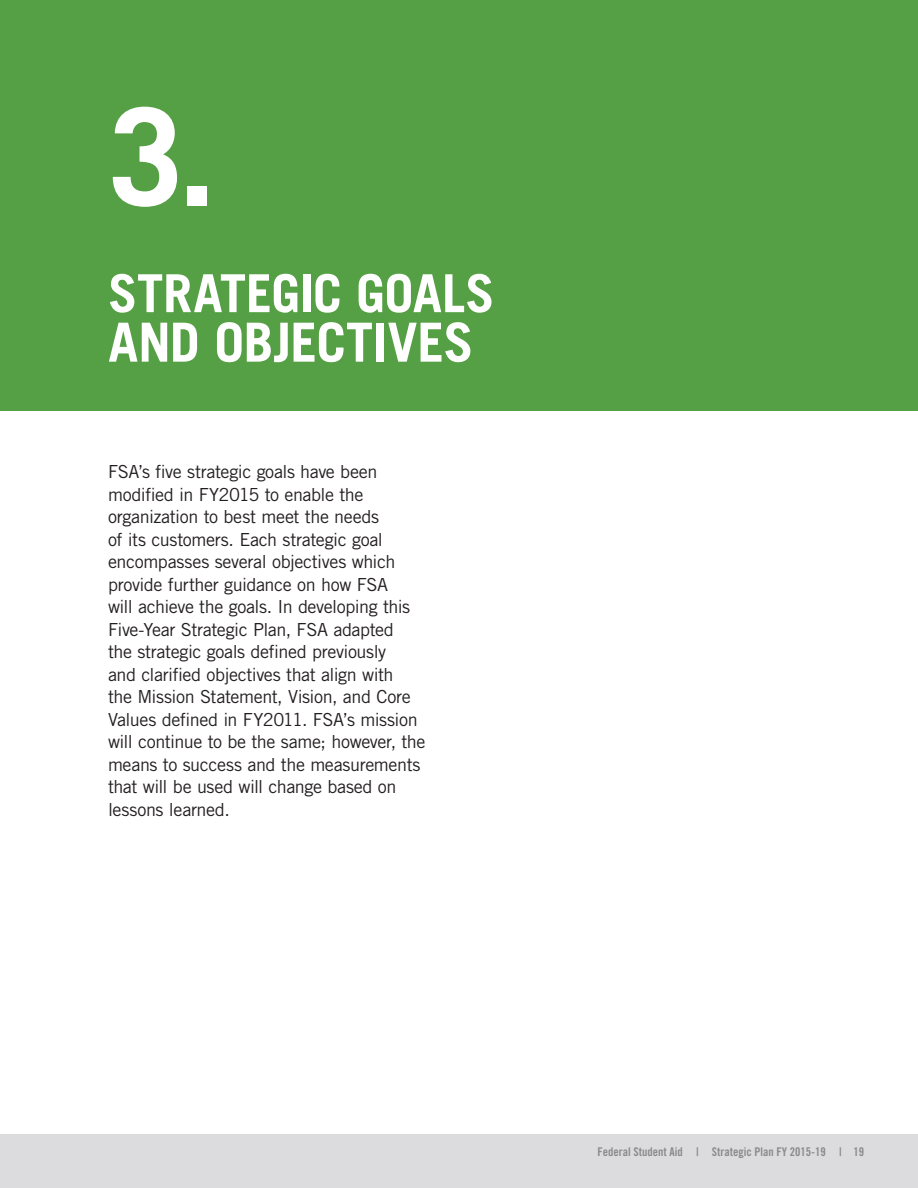
<style>
.page{position:relative;width:918px;height:1188px;background:#fff}
.page>*{position:absolute;margin:0;border:0;box-sizing:border-box;transform-origin:0 0}
.t1{font:700 135px "Trade Gothic LT Std";color:#fff}
.t2{font:700 54px "Trade Gothic LT Std";letter-spacing:-.005em;color:#fff}
.t3{font:700 52.5px "Trade Gothic LT Std";letter-spacing:-.01em;color:#fff}
.t4{font:18px/22.5px "Trade Gothic LT Std";letter-spacing:-.02em;color:#231f20}
.t5{font:12px "Trade Gothic LT Std Bd Cn 20";color:#8a8a8e}
</style>
<div class="page">
<div style="left:0;top:1134px;width:918px;height:54px;background:#dcdcde"></div>
<div style="left:0;top:0;width:918px;height:410px;background:#55a044"></div>
<p class="t1" style="left:108px;top:109px;width:109px">3.</p>
<p class="t3" style="left:108px;top:275px;width:388px">STRATEGIC GOALS</p>
<p class="t2" style="left:108px;top:323px;width:367px">AND OBJECTIVES</p>
<p class="t4" style="left:108px;top:462px;width:319px">FSA’s five strategic goals have been modified in FY2015 to enable the organization to best meet the needs<br>of its customers. Each strategic goal encompasses several objectives which provide further guidance on how FSA<br>will achieve the goals. In developing this Five-Year Strategic Plan, FSA adapted<br>the strategic goals defined previously<br>and clarified objectives that align with<br>the Mission Statement, Vision, and Core Values defined in FY2011. FSA’s mission will continue to be the same; however, the means to success and the measurements that will be used will change based on lessons learned.</p>
<p class="t5" style="left:597px;top:1147px;width:268px">Federal Student Aid | Strategic Plan FY 2015-19 | 19</p>
</div>
